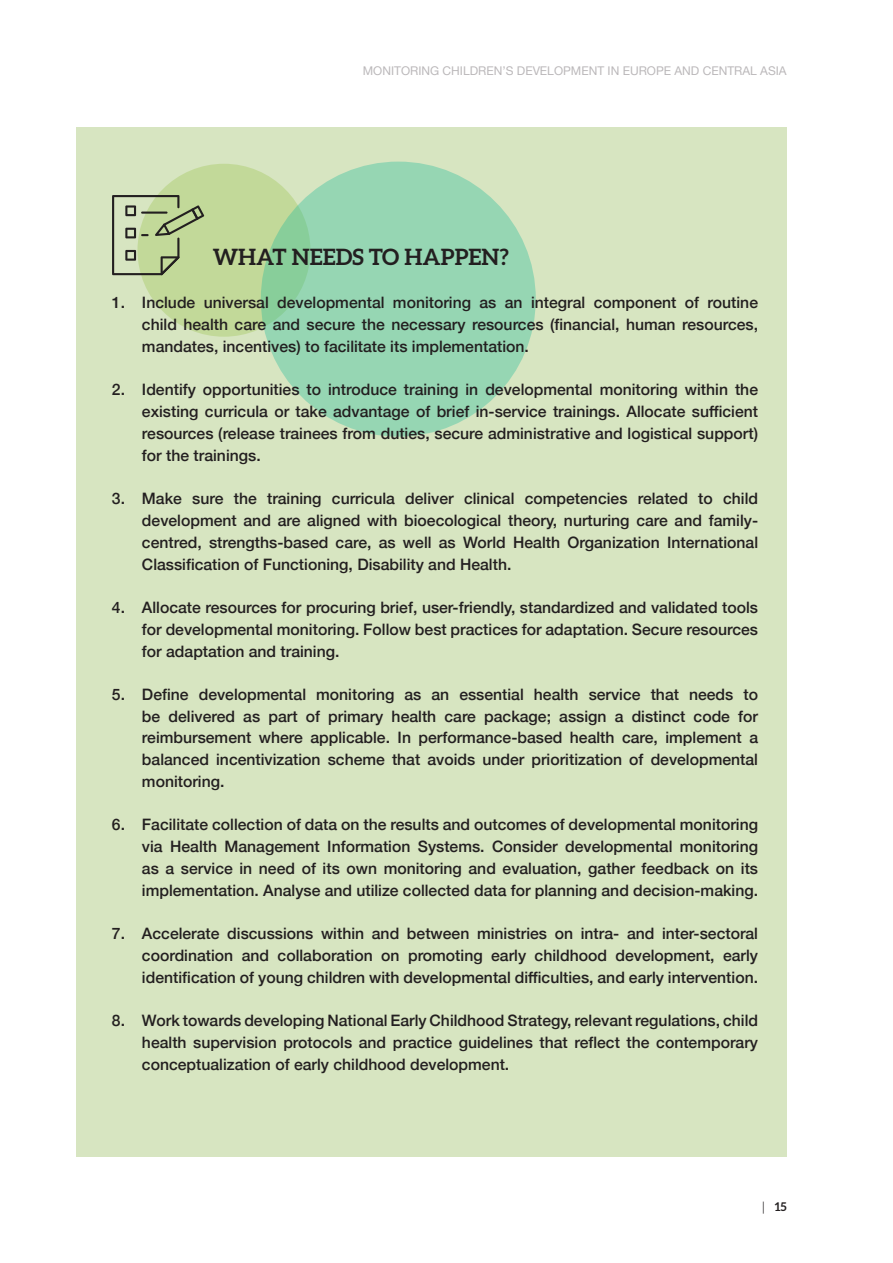
<style>
.page{position:relative;width:893px;height:1263px;background:#fff}
.page>*{position:absolute;margin:0;border:0;box-sizing:border-box;transform-origin:0 0}
.t1{font:700 22.5px "Aleo";color:#231f20}
.t2{font:500 15.75px/21.9px "Helvetica Neue";color:#231f20;text-align:justify}
.t3{font:12px "Helvetica Neue";color:#bbb8ba}
.t4{font:700 12px "Aleo";color:#231f20}
.s1{font-family:"Helvetica Neue";font-weight:300}
</style>
<div class="page">
<div style="left:77px;top:128px;width:710px;height:1029px;background:#d7e5c1"></div>
<div style="left:137px;top:164px;width:173px;height:173px;background:#c2d999;border-radius:50%"></div>
<div style="left:261px;top:162px;width:275px;height:275px;background:#96d6b3;border-radius:50%"></div>
<svg style="left:112px;top:195px;width:92px;height:80px"></svg>
<p class="t3" style="left:363px;top:62px;width:425px">MONITORING CHILDREN’S DEVELOPMENT IN EUROPE AND CENTRAL ASIA</p>
<h1 class="t1" style="left:213px;top:244px;width:298px">WHAT NEEDS TO HAPPEN?</h1>
<p class="t2" style="left:142px;top:290px;width:618px;text-indent:-30px">1. Include universal developmental monitoring as an integral component of routine child health care and secure the necessary resources (financial, human resources, mandates, incentives) to facilitate its implementation.</p>
<p class="t2" style="left:142px;top:377px;width:618px;text-indent:-30px">2. Identify opportunities to introduce training in developmental monitoring within the existing curricula or take advantage of brief in-service trainings. Allocate sufficient resources (release trainees from duties, secure administrative and logistical support) for the trainings.</p>
<p class="t2" style="left:142px;top:486px;width:618px;text-indent:-30px">3. Make sure the training curricula deliver clinical competencies related to child development and are aligned with bioecological theory, nurturing care and family&shy;centred, strengths-based care, as well as World Health Organization International Classification of Functioning, Disability and Health.</p>
<p class="t2" style="left:142px;top:595px;width:618px;text-indent:-30px">4. Allocate resources for procuring brief, user-friendly, standardized and validated tools for developmental monitoring. Follow best practices for adaptation. Secure resources for adaptation and training.</p>
<p class="t2" style="left:142px;top:682px;width:618px;text-indent:-30px">5. Define developmental monitoring as an essential health service that needs to be delivered as part of primary health care package; assign a distinct code for reimbursement where applicable. In performance-based health care, implement a balanced incentivization scheme that avoids under prioritization of developmental monitoring.</p>
<p class="t2" style="left:142px;top:812px;width:618px;text-indent:-30px">6. Facilitate collection of data on the results and outcomes of developmental monitoring via Health Management Information Systems. Consider developmental monitoring as a service in need of its own monitoring and evaluation, gather feedback on its implementation. Analyse and utilize collected data for planning and decision-making.</p>
<p class="t2" style="left:142px;top:921px;width:618px;text-indent:-30px">7. Accelerate discussions within and between ministries on intra- and inter-sectoral coordination and collaboration on promoting early childhood development, early identification of young children with developmental difficulties, and early intervention.</p>
<p class="t2" style="left:142px;top:1008px;width:618px;text-indent:-30px">8. Work towards developing National Early Childhood Strategy, relevant regulations, child health supervision protocols and practice guidelines that reflect the contemporary conceptualization of early childhood development.</p>
<p class="t4" style="left:762px;top:1199px;width:26px"><span class="s1">|</span> 15</p>
</div>
